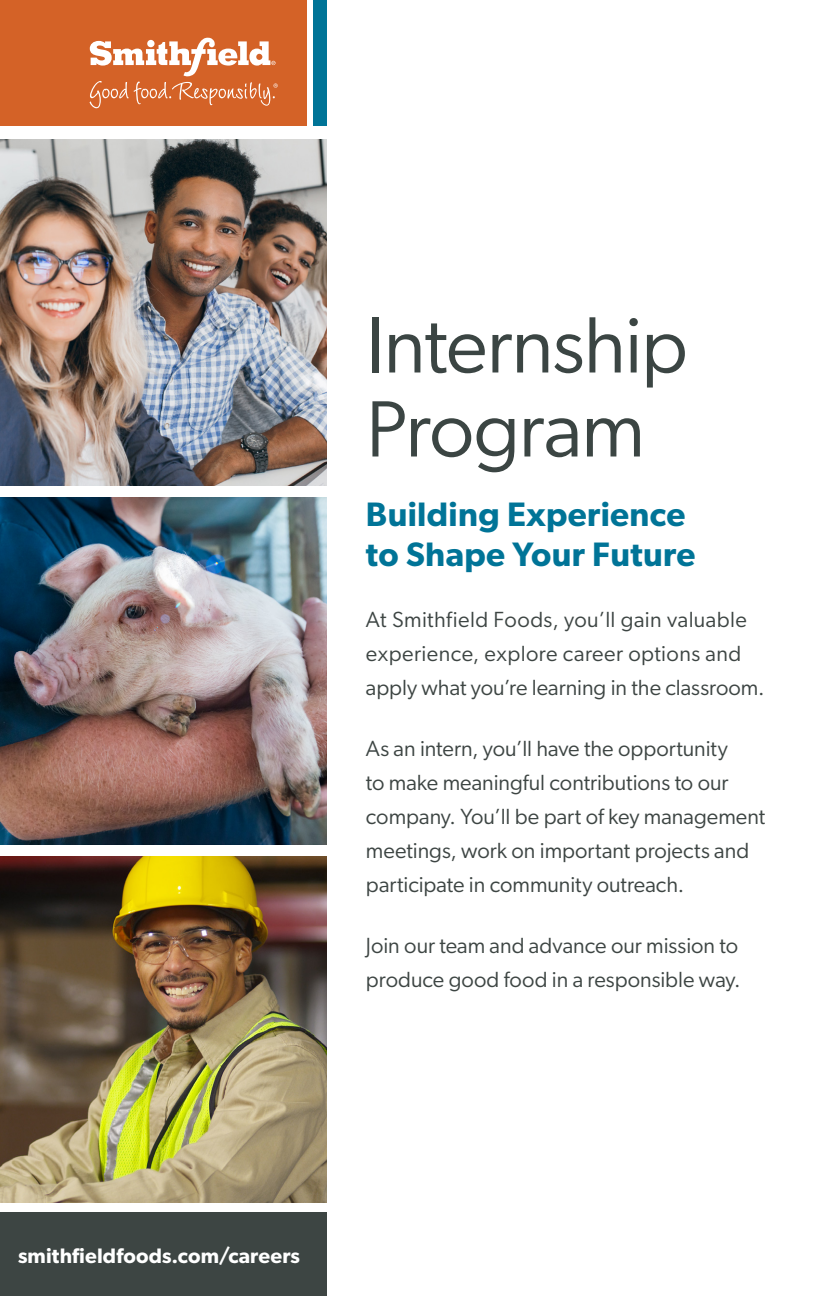
<style>
.page{position:relative;width:833px;height:1296px;background:#fff}
.page>*{position:absolute;margin:0;border:0;box-sizing:border-box;transform-origin:0 0}
.t1{font:80px "Gibson";letter-spacing:-.015em;color:#3b4543}
.t2{font:600 34px/40px "Gibson";letter-spacing:.01em;color:#007497}
.t3{font:22px/34px "Gibson";color:#3d4543}
.t4{font:600 21px "Gibson";letter-spacing:.005em;color:#fff}
</style>
<div class="page">
<img style="left:0;top:139px;width:327px;height:347px">
<img style="left:0;top:498px;width:327px;height:346px">
<img style="left:0;top:856px;width:327px;height:347px">
<div style="left:313px;top:0;width:14px;height:126px;background:#007497"></div>
<div style="left:0;top:0;width:306px;height:126px;background:#d46227"></div>
<svg style="left:90px;top:38px;width:187px;height:70px"></svg>
<div style="left:0;top:1212px;width:327px;height:84px;background:#3d4543"></div>
<p class="t1" style="left:366px;top:297px;width:323px">Internship</p>
<p class="t1" style="left:366px;top:381px;width:280px">Program</p>
<p class="t2" style="left:366px;top:494px;width:331px">Building Experience to Shape Your Future</p>
<p class="t3" style="left:366px;top:603px;width:400px">At Smithfield Foods, you’ll gain valuable experience, explore career options and apply what you’re learning in the classroom.</p>
<p class="t3" style="left:366px;top:732px;width:401px">As an intern, you’ll have the opportunity<br>to make meaningful contributions to our company. You’ll be part of key management meetings, work on important projects and participate in community outreach.</p>
<p class="t3" style="left:366px;top:929px;width:376px">Join our team and advance our mission to produce good food in a responsible way.</p>
<p class="t4" style="left:18px;top:1243px;width:283px">smithfieldfoods.com/careers</p>
</div>
